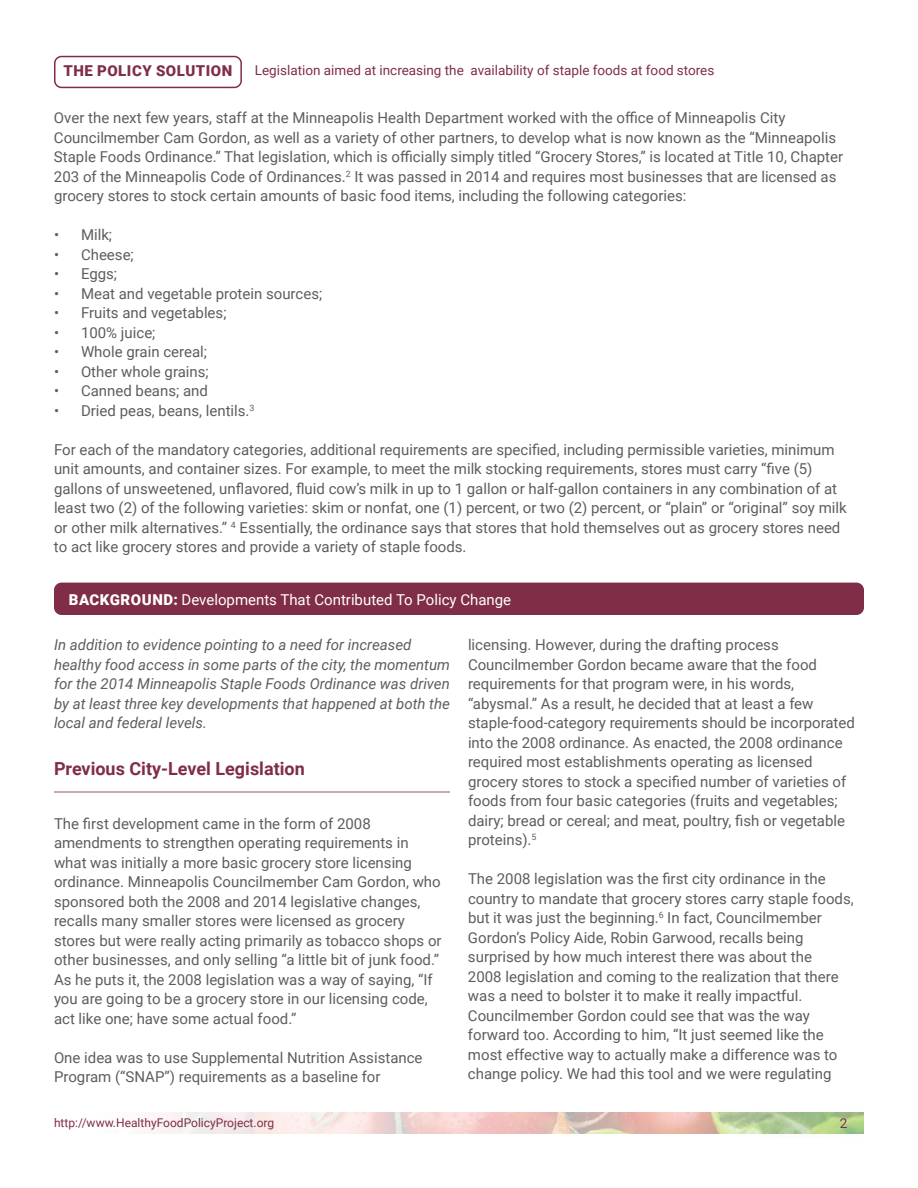
<style>
.page{position:relative;width:918px;height:1188px;background:#fff}
.page>*{position:absolute;margin:0;border:0;box-sizing:border-box;transform-origin:0 0}
.t1{font:700 18px "Roboto";color:#802e47}
.t2{font:15px/19.5px "Roboto";color:#5c5e5e}
.t3{font:italic 15px/19.5px "Roboto";color:#5c5e5e}
.t4{font:15px "Roboto";color:#fff}
.t5{font:900 15px "Roboto";letter-spacing:.035em;color:#802e47}
.t6{font:13.5px "Roboto";color:#802e47}
.t7{font:13.5px "Roboto";color:#802e45}
.t8{font:12px "Roboto";color:#802e45}
.s1{font-weight:900}
</style>
<div class="page">
<svg style="left:155px;top:1112px;width:709px;height:22px"></svg>
<div style="left:54px;top:56px;width:188px;height:32px;border:2px solid #802e47;border-radius:7px"></div>
<div style="left:55px;top:583px;width:808px;height:31px;background:#802e47;border-radius:7px"></div>
<div style="left:54px;top:583px;width:810px;height:32px;border:2px solid #802e47;border-radius:7px"></div>
<hr style="left:54px;top:792px;width:396px;height:1px;background:#c8acb4">
<p class="t5" style="left:63px;top:60px;width:170px">THE POLICY SOLUTION</p>
<p class="t6" style="left:255px;top:61px;width:461px">Legislation aimed at increasing the availability of staple foods at food stores</p>
<p class="t2" style="left:54px;top:108px;width:791px">Over the next few years, staff at the Minneapolis Health Department worked with the office of Minneapolis City Councilmember Cam Gordon, as well as a variety of other partners, to develop what is now known as the “Minneapolis Staple Foods Ordinance.” That legislation, which is officially simply titled “Grocery Stores,” is located at Title 10, Chapter 203 of the Minneapolis Code of Ordinances.<sup>2</sup> It was passed in 2014 and requires most businesses that are licensed as grocery stores to stock certain amounts of basic food items, including the following categories:</p>
<p class="t2" style="left:54px;top:225px;width:60px">• Milk;</p>
<p class="t2" style="left:54px;top:244px;width:81px">• Cheese;</p>
<p class="t2" style="left:54px;top:264px;width:65px">• Eggs;</p>
<p class="t2" style="left:54px;top:283px;width:270px">• Meat and vegetable protein sources;</p>
<p class="t2" style="left:54px;top:303px;width:174px">• Fruits and vegetables;</p>
<p class="t2" style="left:54px;top:322px;width:103px">• 100% juice;</p>
<p class="t2" style="left:54px;top:342px;width:155px">• Whole grain cereal;</p>
<p class="t2" style="left:54px;top:361px;width:156px">• Other whole grains;</p>
<p class="t2" style="left:54px;top:381px;width:155px">• Canned beans; and</p>
<p class="t2" style="left:54px;top:400px;width:202px">• Dried peas, beans, lentils.<sup>3</sup></p>
<p class="t2" style="left:54px;top:439px;width:794px">For each of the mandatory categories, additional requirements are specified, including permissible varieties, minimum unit amounts, and container sizes. For example, to meet the milk stocking requirements, stores must carry “five (5) gallons of unsweetened, unflavored, fluid cow’s milk in up to 1 gallon or half-gallon containers in any combination of at least two (2) of the following varieties: skim or nonfat, one (1) percent, or two (2) percent, or “plain” or “original” soy milk or other milk alternatives.” <sup>4</sup> Essentially, the ordinance says that stores that hold themselves out as grocery stores need to act like grocery stores and provide a variety of staple foods.</p>
<p class="t4" style="left:69px;top:589px;width:444px"><span class="s1">BACKGROUND:</span> Developments That Contributed To Policy Change</p>
<p class="t3" style="left:54px;top:635px;width:398px">In addition to evidence pointing to a need for increased healthy food access in some parts of the city, the momentum for the 2014 Minneapolis Staple Foods Ordinance was driven by at least three key developments that happened at both the local and federal levels.</p>
<p class="t2" style="left:468px;top:635px;width:388px">licensing. However, during the drafting process Councilmember Gordon became aware that the food requirements for that program were, in his words, “abysmal.” As a result, he decided that at least a few staple-food-category requirements should be incorporated into the 2008 ordinance. As enacted, the 2008 ordinance required most establishments operating as licensed grocery stores to stock a specified number of varieties of foods from four basic categories (fruits and vegetables; dairy; bread or cereal; and meat, poultry, fish or vegetable proteins).<sup>5</sup></p>
<p class="t2" style="left:468px;top:869px;width:387px">The 2008 legislation was the first city ordinance in the country to mandate that grocery stores carry staple foods, but it was just the beginning.<sup>6</sup> In fact, Councilmember Gordon’s Policy Aide, Robin Garwood, recalls being surprised by how much interest there was about the<br>2008 legislation and coming to the realization that there was a need to bolster it to make it really impactful.<br>Councilmember Gordon could see that was the way forward too. According to him, “It just seemed like the most effective way to actually make a difference was to change policy. We had this tool and we were regulating</p>
<p class="t1" style="left:54px;top:756px;width:252px">Previous City-Level Legislation</p>
<p class="t2" style="left:54px;top:813px;width:389px">The first development came in the form of 2008 amendments to strengthen operating requirements in what was initially a more basic grocery store licensing ordinance. Minneapolis Councilmember Cam Gordon, who sponsored both the 2008 and 2014 legislative changes, recalls many smaller stores were licensed as grocery stores but were really acting primarily as tobacco shops or other businesses, and only selling “a little bit of junk food.” As he puts it, the 2008 legislation was a way of saying, “If you are going to be a grocery store in our licensing code, act like one; have some actual food.”</p>
<p class="t2" style="left:54px;top:1047px;width:370px">One idea was to use Supplemental Nutrition Assistance<br>Program (“SNAP”) requirements as a baseline for</p>
<p class="t8" style="left:54px;top:1115px;width:222px">http://www.HealthyFoodPolicyProject.org</p>
<p class="t7" style="left:840px;top:1114px;width:9px">2</p>
</div>
